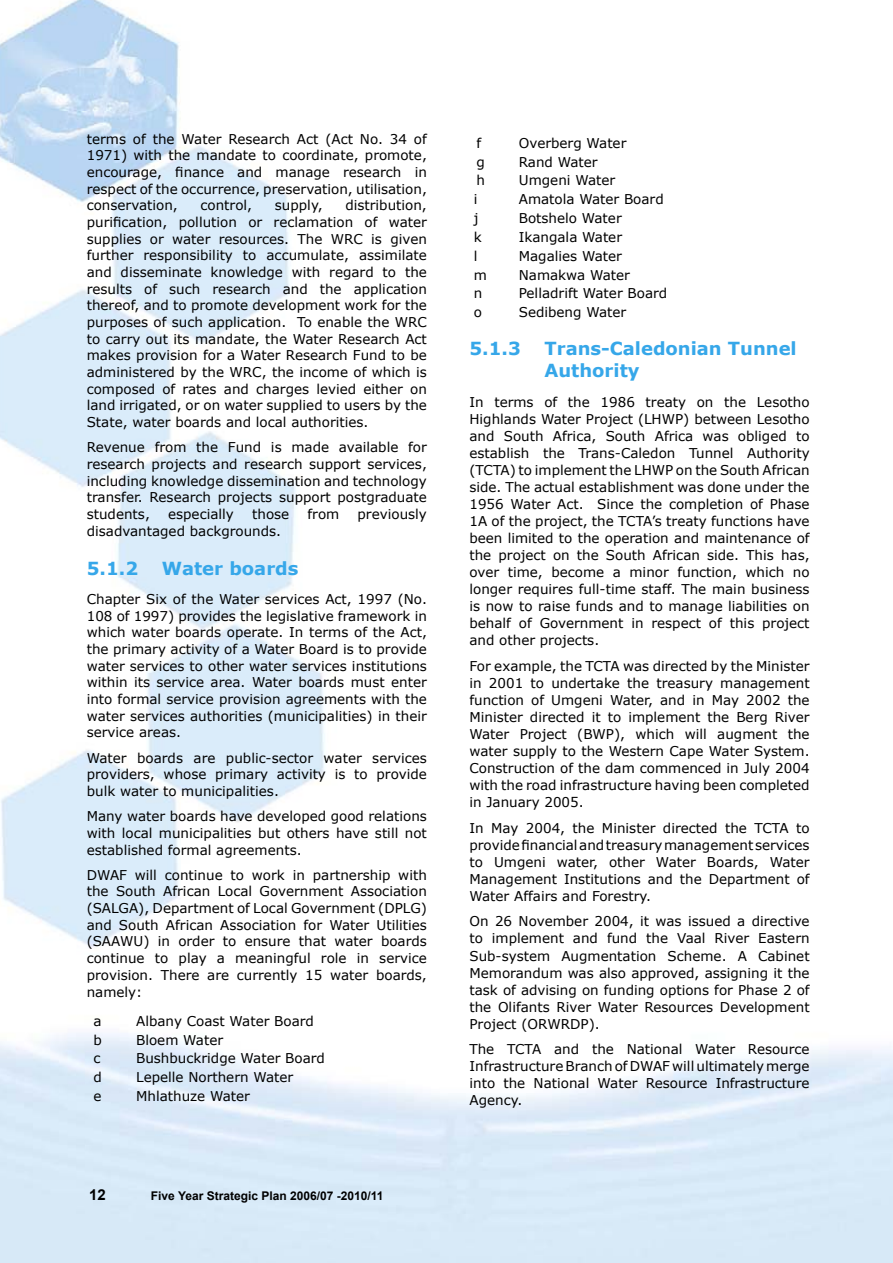
<style>
.page{position:relative;width:893px;height:1263px;background:#fff}
.page>*{position:absolute;margin:0;border:0;box-sizing:border-box;transform-origin:0 0}
.sub_sub_heading_11pt_-_6_2_1{font:700 18px/22.2px "Verdana";color:#36a7e9}
.t1{font:700 15px "Arial";color:#000}
.t2{font:13.5px/16.6px "Verdana";color:#000;text-align:justify}
.t3{font:700 12px "Arial";color:#000}
</style>
<div class="page">
<img style="left:0;top:0;width:325px;height:947px">
<p class="t2" style="left:87px;top:130px;width:342px">terms of the Water Research Act (Act No. 34 of 1971) with the mandate to coordinate, promote, encourage, finance and manage research in respect of the occurrence, preservation, utilisation, conservation,</p>
<p class="t2" style="left:87px;top:197px;width:342px;text-indent:259px">distribution, purification, pollution or reclamation of water supplies or water resources. The WRC is given further responsibility to accumulate, assimilate and disseminate knowledge with regard to the results of such research and the application thereof, and to promote development work for the purposes of such application. To enable the WRC to carry out its mandate, the Water Research Act makes provision for a Water Research Fund to be administered by the WRC, the income of which is composed of rates and charges levied either on land irrigated, or on water supplied to users by the State, water boards and local authorities.</p>
<p class="t2" style="left:87px;top:439px;width:342px">Revenue from the Fund is made available for research projects and research support services, including knowledge dissemination and technology transfer. Research projects support postgraduate students,</p>
<p class="t2" style="left:201px;top:197px;width:53px">control,</p>
<p class="t2" style="left:275px;top:197px;width:49px">supply,</p>
<p class="t2" style="left:168px;top:505px;width:67px">especially</p>
<p class="t2" style="left:252px;top:505px;width:39px">those</p>
<p class="t2" style="left:307px;top:505px;width:33px">from</p>
<p class="t2" style="left:358px;top:505px;width:71px">previously</p>
<p class="t2" style="left:87px;top:522px;width:196px">disadvantaged backgrounds.</p>
<p class="sub_sub_heading_11pt_-_6_2_1" style="left:87px;top:556px;width:53px">5.1.2</p>
<p class="sub_sub_heading_11pt_-_6_2_1" style="left:162px;top:556px;width:138px">Water boards</p>
<p class="t2" style="left:87px;top:590px;width:342px">Chapter Six of the Water services Act, 1997 (No.<br>108 of 1997) provides the legislative framework in which water boards operate. In terms of the Act, the primary activity of a Water Board is to provide water services to other water services institutions within its service area. Water boards must enter into formal service provision agreements with the water services authorities (municipalities) in their service areas.</p>
<p class="t2" style="left:87px;top:749px;width:342px">Water boards are public-sector water services providers, whose primary activity is to provide bulk water to municipalities.</p>
<p class="t2" style="left:87px;top:807px;width:342px">Many water boards have developed good relations with local municipalities but others have still not established formal agreements.</p>
<p class="t2" style="left:87px;top:866px;width:342px">DWAF will continue to work in partnership with the South African Local Government Association (SALGA), Department of Local Government (DPLG) and South African Association for Water Utilities (SAAWU) in order to ensure that water boards continue to play a meaningful role in service provision. There are currently 15 water boards, namely:</p>
<p class="t2" style="left:94px;top:1012px;width:10px">a</p>
<p class="t2" style="left:136px;top:1012px;width:179px">Albany Coast Water Board</p>
<p class="t2" style="left:94px;top:1031px;width:10px">b</p>
<p class="t2" style="left:136px;top:1031px;width:89px">Bloem Water</p>
<p class="t2" style="left:94px;top:1050px;width:9px">c</p>
<p class="t2" style="left:136px;top:1050px;width:190px">Bushbuckridge Water Board</p>
<p class="t2" style="left:94px;top:1068px;width:10px">d</p>
<p class="t2" style="left:136px;top:1068px;width:159px">Lepelle Northern Water</p>
<p class="t2" style="left:94px;top:1087px;width:10px">e</p>
<p class="t2" style="left:136px;top:1087px;width:115px">Mhlathuze Water</p>
<p class="t1" style="left:89px;top:1186px;width:18px">12</p>
<p class="t3" style="left:151px;top:1188px;width:234px">Five Year Strategic Plan 2006/07 -2010/11</p>
<p class="t2" style="left:476px;top:134px;width:6px">f</p>
<p class="t2" style="left:519px;top:134px;width:109px">Overberg Water</p>
<p class="t2" style="left:476px;top:153px;width:10px">g</p>
<p class="t2" style="left:519px;top:153px;width:80px">Rand Water</p>
<p class="t2" style="left:476px;top:172px;width:10px">h</p>
<p class="t2" style="left:519px;top:172px;width:98px">Umgeni Water</p>
<p class="t2" style="left:474px;top:191px;width:5px">i</p>
<p class="t2" style="left:519px;top:191px;width:146px">Amatola Water Board</p>
<p class="t2" style="left:474px;top:209px;width:6px">j</p>
<p class="t2" style="left:519px;top:209px;width:104px">Botshelo Water</p>
<p class="t2" style="left:474px;top:228px;width:9px">k</p>
<p class="t2" style="left:519px;top:228px;width:105px">Ikangala Water</p>
<p class="t2" style="left:474px;top:247px;width:5px">l</p>
<p class="t2" style="left:519px;top:247px;width:105px">Magalies Water</p>
<p class="t2" style="left:474px;top:266px;width:15px">m</p>
<p class="t2" style="left:519px;top:266px;width:113px">Namakwa Water</p>
<p class="t2" style="left:474px;top:285px;width:10px">n</p>
<p class="t2" style="left:519px;top:285px;width:150px">Pelladrift Water Board</p>
<p class="t2" style="left:474px;top:304px;width:10px">o</p>
<p class="t2" style="left:519px;top:304px;width:109px">Sedibeng Water</p>
<p class="sub_sub_heading_11pt_-_6_2_1" style="left:469px;top:336px;width:53px">5.1.3</p>
<p class="sub_sub_heading_11pt_-_6_2_1" style="left:544px;top:336px;width:254px">Trans-Caledonian Tunnel<br>Authority</p>
<p class="t2" style="left:469px;top:393px;width:342px;line-height:17.1px">In terms of the 1986 treaty on the Lesotho Highlands Water Project (LHWP) between Lesotho and South Africa, South Africa was obliged to establish the Trans-Caledon Tunnel Authority (TCTA) to implement the LHWP on the South African side. The actual establishment was done under the 1956 Water Act. Since the completion of Phase 1A of the project, the TCTA’s treaty functions have been limited to the operation and maintenance of the project on the South African side. This has, over time, become a minor function, which no longer requires full-time staff. The main business is now to raise funds and to manage liabilities on behalf of Government in respect of this project and other projects.</p>
<p class="t2" style="left:469px;top:657px;width:342px;line-height:17.1px">For example, the TCTA was directed by the Minister in 2001 to undertake the treasury management function of Umgeni Water, and in May 2002 the Minister directed it to implement the Berg River Water Project (BWP), which will augment the water supply to the Western Cape Water System.<br>Construction of the dam commenced in July 2004 with the road infrastructure having been completed in January 2005.</p>
<p class="t2" style="left:469px;top:819px;width:342px;line-height:17.1px">In May 2004, the Minister directed the TCTA to provide financial and treasury management services to Umgeni water, other Water Boards, Water Management Institutions and the Department of Water Affairs and Forestry.</p>
<p class="t2" style="left:469px;top:912px;width:342px;line-height:17.1px">On 26 November 2004, it was issued a directive to implement and fund the Vaal River Eastern Sub-system Augmentation Scheme. A Cabinet Memorandum was also approved, assigning it the task of advising on funding options for Phase 2 of the Olifants River Water Resources Development Project (ORWRDP).</p>
<p class="t2" style="left:469px;top:1040px;width:342px;line-height:17.1px">The TCTA and the National Water Resource Infrastructure Branch of DWAF will ultimately merge into the National Water Resource Infrastructure Agency.</p>
</div>
